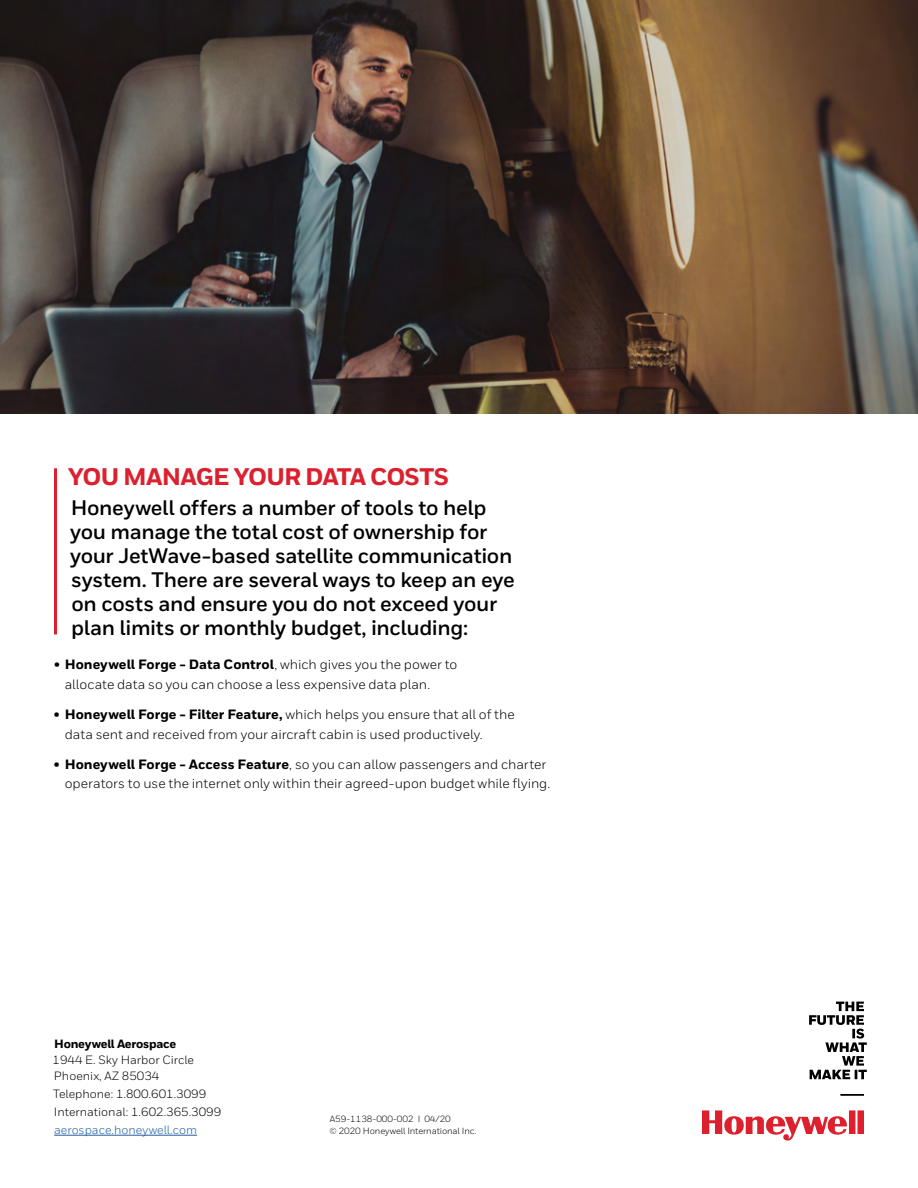
<style>
.page{position:relative;width:918px;height:1188px;background:#fff}
.page>*{position:absolute;margin:0;border:0;box-sizing:border-box;transform-origin:0 0}
.t1{font:800 24px "Honeywell Sans";letter-spacing:-.035em;color:#dc202e}
.t2{font:700 21px/24px "Honeywell Sans";letter-spacing:-.015em;color:#000}
.t3{font:13.5px/19.5px "Honeywell Sans";color:#000}
.t4{font:12px/16.5px "Honeywell Sans";color:#000}
.t5{font:12px "Honeywell Sans";color:#215e9e}
.t6{font:800 12px "Honeywell Sans";letter-spacing:-.02em;color:#000}
.t7{font:9px/12px "Honeywell Sans";letter-spacing:-.01em;color:#000}
.s1{font-weight:800}
.s2{font-size:15px;color:#fff}
</style>
<div class="page">
<svg style="left:702px;top:1110px;width:162px;height:31px"></svg>
<svg style="left:809px;top:1002px;width:58px;height:94px"></svg>
<img style="left:0;top:0;width:918px;height:414px">
<hr style="left:54px;top:468px;width:3px;height:166px;background:#dc202e">
<hr style="left:54px;top:1135px;width:143px;height:1px;background:#215e9e">
<h1 class="t1" style="left:68px;top:462px;width:383px">YOU MANAGE YOUR DATA COSTS</h1>
<p class="t2" style="left:70px;top:496px;width:446px">Honeywell offers a number of tools to help you manage the total cost of ownership for your JetWave-based satellite communication system. There are several ways to keep an eye on costs and ensure you do not exceed your plan limits or monthly budget, including:</p>
<p class="t3" style="left:65px;top:655px;width:394px;text-indent:-11px"><span class="s1">• Honeywell Forge - Data Control</span>, which gives you the power to allocate data so you can choose a less expensive data plan.</p>
<p class="t3" style="left:65px;top:705px;width:451px;text-indent:-11px"><span class="s1">• Honeywell Forge - Filter Feature,</span> which helps you ensure that all of the data sent and received from your aircraft cabin is used productively.</p>
<p class="t3" style="left:65px;top:754px;width:491px;text-indent:-11px"><span class="s1">• Honeywell Forge - Access Feature</span>, so you can allow passengers and charter operators to use the internet only within their agreed-upon budget while flying.<span class="s2">.</span></p>
<p class="t6" style="left:54px;top:1036px;width:124px">Honeywell Aerospace</p>
<p class="t4" style="left:53px;top:1051px;width:143px">1944 E. Sky Harbor Circle<br>Phoenix, AZ 85034</p>
<p class="t4" style="left:53px;top:1085px;width:170px;line-height:18px">Telephone: 1.800.601.3099<br>International: 1.602.365.3099</p>
<p class="t5" style="left:54px;top:1123px;width:145px">aerospace.honeywell.com</p>
<p class="t7" style="left:329px;top:1113px;width:149px">A59-1138-000-002 I 04/20<br>© 2020 Honeywell International Inc.</p>
</div>
